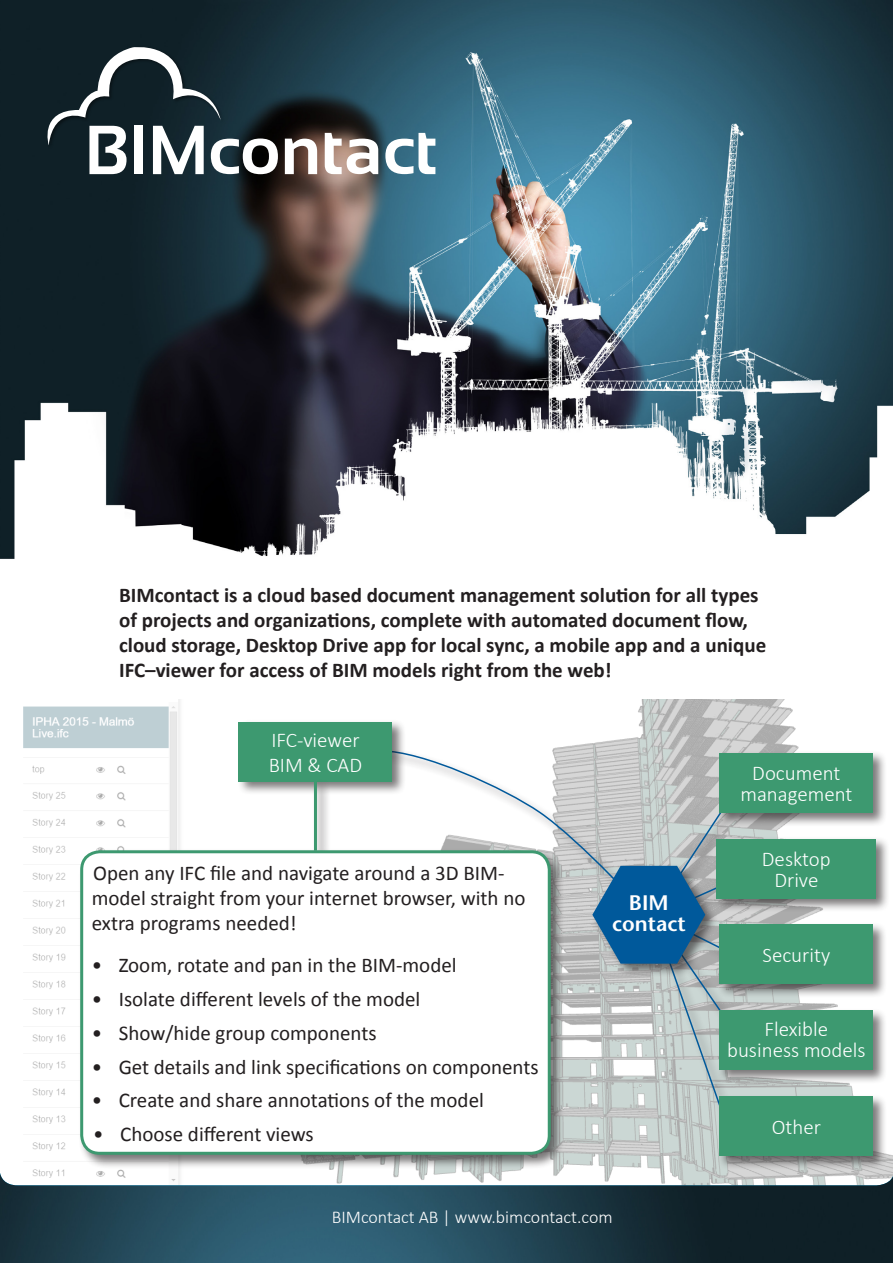
<style>
.page{position:relative;width:893px;height:1263px;background:#fff}
.page>*{position:absolute;margin:0;border:0;box-sizing:border-box;transform-origin:0 0}
.t1{font:21px/25.2px "Calibri";color:#231f20}
.t2{font:700 21px/25.2px "Calibri";color:#231f20}
.t3{font:300 21px/21px "Calibri";color:#fff;text-align:center}
.t4{font:600 21px "Stone Sans";color:#fff}
.t5{font:300 18px "Calibri";color:#fff}
</style>
<div class="page">
<img style="left:23px;top:699px;width:870px;height:457px">
<div style="left:380px;top:748px;width:282px;height:181px;background:#231f20;opacity:.6"></div>
<svg style="left:379px;top:749px;width:271px;height:168px"></svg>
<div style="left:237px;top:719px;width:169px;height:77px;background:#231f20;opacity:.6"></div>
<div style="left:239px;top:722px;width:153px;height:59px;background:#3d9970"></div>
<div style="left:651px;top:914px;width:89px;height:223px;background:#231f20;opacity:.6"></div>
<svg style="left:32px;top:1156px;width:861px;height:17px"></svg>
<img style="left:0;top:1173px;width:893px;height:90px">
<img style="left:0;top:0;width:893px;height:559px">
<svg style="left:285px;top:139px;width:32px;height:35px"></svg>
<svg style="left:325px;top:133px;width:53px;height:41px"></svg>
<svg style="left:385px;top:133px;width:50px;height:41px"></svg>
<svg style="left:43px;top:43px;width:235px;height:131px"></svg>
<div style="left:718px;top:1008px;width:169px;height:76px;background:#231f20;opacity:.6"></div>
<div style="left:720px;top:1010px;width:153px;height:60px;background:#3d9970"></div>
<div style="left:718px;top:1094px;width:169px;height:76px;background:#231f20;opacity:.6"></div>
<div style="left:720px;top:1096px;width:153px;height:60px;background:#3d9970"></div>
<svg style="left:592px;top:803px;width:148px;height:322px;background:#93adb8"></svg>
<div style="left:718px;top:922px;width:169px;height:76px;background:#231f20;opacity:.6"></div>
<div style="left:720px;top:924px;width:153px;height:60px;background:#3d9970"></div>
<div style="left:718px;top:751px;width:169px;height:76px;background:#231f20;opacity:.6"></div>
<div style="left:720px;top:753px;width:153px;height:59px;background:#3d9970"></div>
<div style="left:714px;top:836px;width:176px;height:77px;background:#231f20;opacity:.6"></div>
<div style="left:717px;top:839px;width:159px;height:59px;background:#3d9970"></div>
<div style="left:312px;top:779px;width:19px;height:85px;background:#231f20;opacity:.6"></div>
<hr style="left:314px;top:781px;width:3px;height:70px;background:#3d9970">
<div style="left:78px;top:848px;width:487px;height:321px;background:#231f20;opacity:.6"></div>
<div style="left:82px;top:852px;width:467px;height:301px;background:#fff;border-radius:18px"></div>
<div style="left:80px;top:850px;width:471px;height:305px;border:3px solid #3d9970;border-radius:18px"></div>
<p class="t2" style="left:119px;top:581px;width:649px">BIMcontact is a cloud based document management solution for all types of projects and organizations, complete with automated document flow, cloud storage, Desktop Drive app for local sync, a mobile app and a unique IFC–viewer for access of BIM models right from the web!</p>
<p class="t3" style="left:269px;top:727px;width:95px;line-height:25.2px;text-align:left">IFC-viewer<br>BIM &amp; CAD</p>
<p class="t1" style="left:92px;top:860px;width:435px">Open any IFC file and navigate around a 3D BIM&shy;model straight from your internet browser, with no extra programs needed!</p>
<p class="t1" style="left:92px;top:952px;width:366px">• Zoom, rotate and pan in the BIM-model</p>
<p class="t1" style="left:92px;top:986px;width:330px">• Isolate different levels of the model</p>
<p class="t1" style="left:92px;top:1020px;width:286px">• Show/hide group components</p>
<p class="t1" style="left:92px;top:1053px;width:448px">• Get details and link specifications on components</p>
<p class="t1" style="left:92px;top:1087px;width:394px">• Create and share annotations of the model</p>
<p class="t1" style="left:93px;top:1121px;width:222px">• Choose different views</p>
<p class="t4" style="left:629px;top:890px;width:41px">BIM</p>
<p class="t4" style="left:612px;top:911px;width:75px">contact</p>
<p class="t5" style="left:332px;top:1206px;width:282px">BIMcontact AB | www.bimcontact.com</p>
<p class="t3" style="left:740px;top:762px;width:113px">Document management</p>
<p class="t3" style="left:762px;top:848px;width:70px">Desktop<br>Drive</p>
<p class="t3" style="left:762px;top:944px;width:69px">Security</p>
<p class="t3" style="left:727px;top:1018px;width:140px">Flexible business models</p>
<p class="t3" style="left:772px;top:1116px;width:51px">Other</p>
</div>
